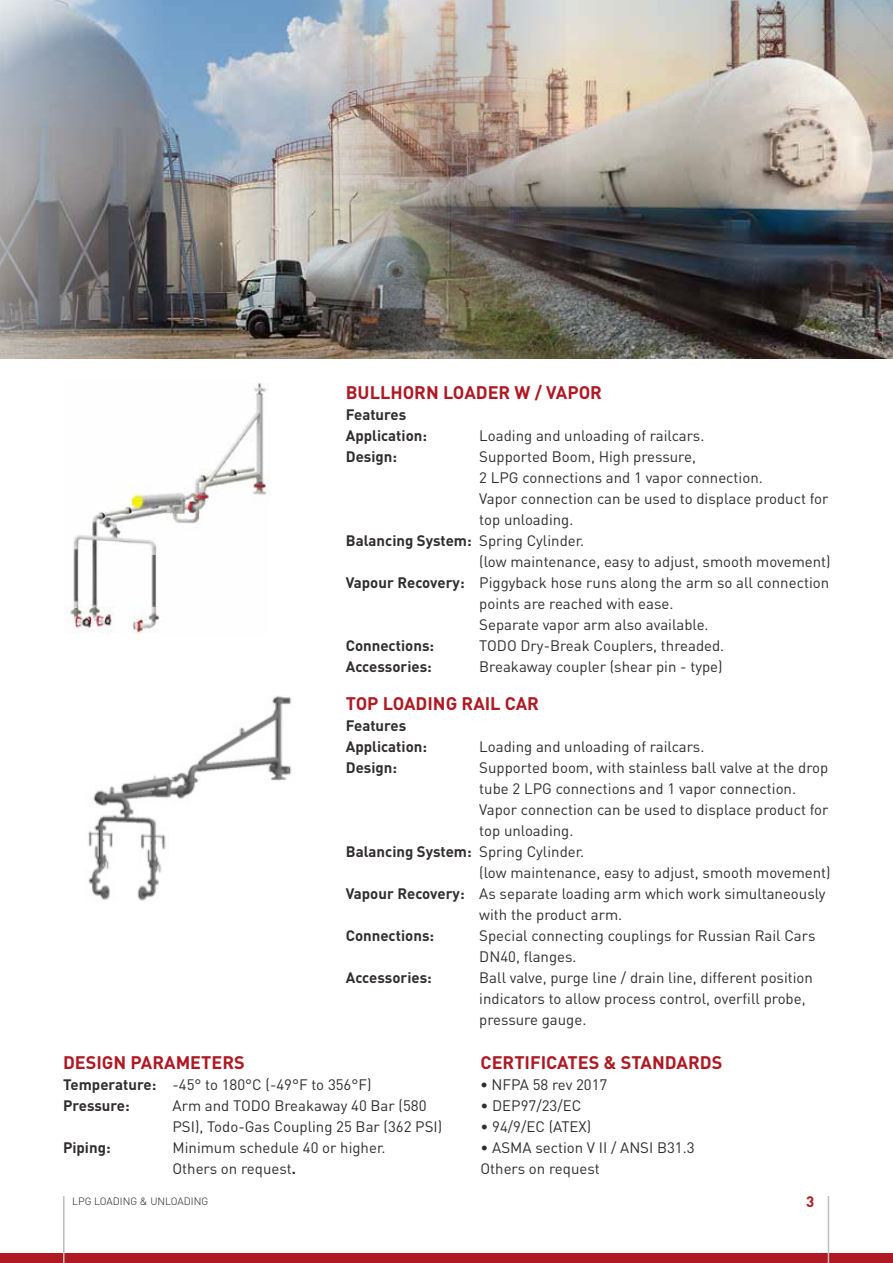
<style>
.page{position:relative;width:893px;height:1263px;background:#fff}
.page>*{position:absolute;margin:0;border:0;box-sizing:border-box;transform-origin:0 0}
.t1{font:700 18px "DIN";color:#ae1923}
.t2{font:15px/21px "DIN";color:#302d2d}
.t3{font:700 15px/21px "DIN";color:#302d2d}
.t4{font:700 15px "DIN";color:#ae1923}
.t5{font:300 10.5px "DIN";color:#1d1d1b}
.s1{font-weight:400}
.s2{font-weight:700}
</style>
<div class="page">
<img style="left:0;top:0;width:270px;height:358px">
<div style="left:0;top:1253px;width:893px;height:10px;background:#ae1923"></div>
<hr style="left:828px;top:1196px;width:1px;height:67px;background:#c2bdbc">
<hr style="left:63px;top:1196px;width:2px;height:67px;background:#c2bdbc">
<img style="left:70px;top:383px;width:200px;height:250px">
<img style="left:88px;top:696px;width:204px;height:205px">
<img style="left:270px;top:0;width:623px;height:358px">
<p class="t1" style="left:346px;top:381px;width:258px">BULLHORN LOADER W / VAPOR</p>
<p class="t3" style="left:346px;top:403px;width:83px">Features<br>Application:</p>
<p class="t2" style="left:479px;top:425px;width:227px">Loading and unloading of railcars.</p>
<p class="t3" style="left:346px;top:445px;width:53px">Design:</p>
<p class="t2" style="left:479px;top:446px;width:218px">Supported Boom, High pressure,</p>
<p class="t2" style="left:479px;top:467px;width:285px">2 LPG connections and 1 vapor connection.</p>
<p class="t2" style="left:479px;top:488px;width:351px">Vapor connection can be used to displace product for</p>
<p class="t2" style="left:479px;top:509px;width:96px">top unloading.</p>
<p class="t3" style="left:346px;top:529px;width:240px">Balancing System: <span class="s1">Spring Cylinder.</span></p>
<p class="t2" style="left:479px;top:551px;width:353px">(low maintenance, easy to adjust, smooth movement)</p>
<p class="t2" style="left:346px;top:572px;width:485px"><span class="s2">Vapour Recovery:</span> Piggyback hose runs along the arm so all connection</p>
<p class="t2" style="left:479px;top:593px;width:196px">points are reached with ease.</p>
<p class="t2" style="left:479px;top:614px;width:231px">Separate vapor arm also available.</p>
<p class="t3" style="left:346px;top:634px;width:90px">Connections:</p>
<p class="t2" style="left:479px;top:635px;width:247px">TODO Dry-Break Couplers, threaded.</p>
<p class="t3" style="left:346px;top:655px;width:88px">Accessories:</p>
<p class="t2" style="left:479px;top:656px;width:245px">Breakaway coupler (shear pin - type)</p>
<p class="t1" style="left:346px;top:692px;width:195px">TOP LOADING RAIL CAR</p>
<p class="t3" style="left:346px;top:715px;width:83px">Features<br>Application:</p>
<p class="t2" style="left:479px;top:736px;width:227px">Loading and unloading of railcars.</p>
<p class="t3" style="left:346px;top:757px;width:53px">Design:</p>
<p class="t2" style="left:479px;top:757px;width:351px">Supported boom, with stainless ball valve at the drop</p>
<p class="t2" style="left:479px;top:778px;width:318px">tube 2 LPG connections and 1 vapor connection.</p>
<p class="t2" style="left:479px;top:799px;width:351px">Vapor connection can be used to displace product for</p>
<p class="t2" style="left:479px;top:820px;width:96px">top unloading.</p>
<p class="t3" style="left:346px;top:841px;width:240px">Balancing System: <span class="s1">Spring Cylinder.</span></p>
<p class="t2" style="left:479px;top:862px;width:353px">(low maintenance, easy to adjust, smooth movement)</p>
<p class="t2" style="left:346px;top:883px;width:481px"><span class="s2">Vapour Recovery:</span> As separate loading arm which work simultaneously</p>
<p class="t2" style="left:479px;top:904px;width:144px">with the product arm.</p>
<p class="t3" style="left:346px;top:925px;width:90px">Connections:</p>
<p class="t2" style="left:479px;top:925px;width:338px">Special connecting couplings for Russian Rail Cars<br>DN40, flanges.</p>
<p class="t3" style="left:346px;top:967px;width:88px">Accessories:</p>
<p class="t2" style="left:479px;top:967px;width:335px">Ball valve, purge line / drain line, different position indicators to allow process control, overfill probe, pressure gauge.</p>
<p class="t1" style="left:63px;top:1050px;width:183px">DESIGN PARAMETERS</p>
<p class="t2" style="left:63px;top:1073px;width:310px"><span class="s2">Temperature:</span> -45° to 180°C (-49°F to 356°F)<br><span class="s2">Pressure:</span></p>
<p class="t2" style="left:173px;top:1094px;width:271px">Arm and TODO Breakaway 40 Bar (580<br>PSI), Todo-Gas Coupling 25 Bar (362 PSI)</p>
<p class="t3" style="left:63px;top:1136px;width:49px">Piping:</p>
<p class="t2" style="left:173px;top:1136px;width:215px">Minimum schedule 40 or higher.<br>Others on request<span class="s2">.</span></p>
<p class="t1" style="left:480px;top:1050px;width:243px">CERTIFICATES &amp; STANDARDS</p>
<p class="t2" style="left:480px;top:1073px;width:128px"><span class="s2">•</span> NFPA 58 rev 2017</p>
<p class="t2" style="left:480px;top:1094px;width:102px">• DEP97/23/EC</p>
<p class="t2" style="left:480px;top:1115px;width:112px">• 94/9/EC (ATEX)</p>
<p class="t2" style="left:480px;top:1136px;width:216px">• ASMA section V II / ANSI B31.3<br>Others on request</p>
<p class="t5" style="left:72px;top:1194px;width:137px">LPG LOADING &amp; UNLOADING</p>
<p class="t4" style="left:806px;top:1192px;width:10px">3</p>
</div>
